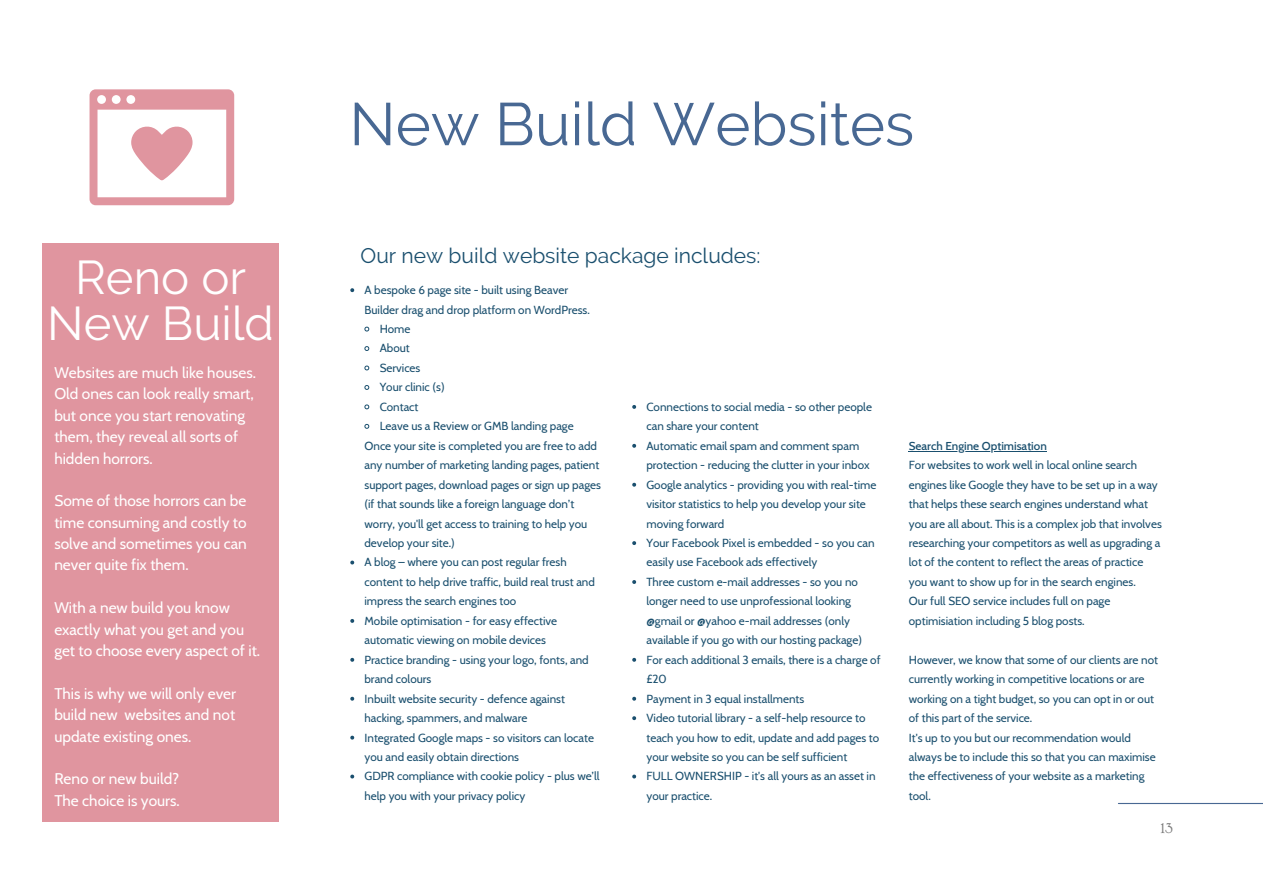
<style>
.page{position:relative;width:1263px;height:894px;background:#fff}
.page>*{position:absolute;margin:0;border:0;box-sizing:border-box;transform-origin:0 0}
.t1{font:60px "Raleway";color:#486893}
.t2{font:47.25px/46px "Raleway";color:#fff;text-align:center}
.t3{font:21px "Raleway";color:#1a4f6e}
.t4{font:15.45px/21.3px "Cabin";color:#fff}
.t5{font:15px "Ovo";color:#7b7b7b}
.t6{font:11.7px/19.5px "Cabin";color:#1a4f6e}
.t7{font:500 11.7px "Cabin";color:#1a4f6e}
</style>
<div class="page">
<svg style="left:350px;top:288px;width:4px;height:4px"></svg>
<svg style="left:364px;top:326px;width:6px;height:6px"></svg>
<svg style="left:364px;top:346px;width:6px;height:5px"></svg>
<svg style="left:364px;top:365px;width:6px;height:6px"></svg>
<svg style="left:364px;top:385px;width:6px;height:5px"></svg>
<svg style="left:364px;top:404px;width:6px;height:6px"></svg>
<svg style="left:364px;top:423px;width:6px;height:6px"></svg>
<svg style="left:350px;top:560px;width:4px;height:4px"></svg>
<svg style="left:350px;top:619px;width:4px;height:3px"></svg>
<svg style="left:350px;top:657px;width:4px;height:4px"></svg>
<svg style="left:350px;top:696px;width:4px;height:4px"></svg>
<svg style="left:350px;top:735px;width:4px;height:4px"></svg>
<svg style="left:350px;top:774px;width:4px;height:4px"></svg>
<svg style="left:632px;top:405px;width:4px;height:4px"></svg>
<svg style="left:632px;top:444px;width:4px;height:3px"></svg>
<svg style="left:632px;top:482px;width:4px;height:4px"></svg>
<svg style="left:632px;top:541px;width:4px;height:4px"></svg>
<svg style="left:632px;top:580px;width:4px;height:3px"></svg>
<svg style="left:632px;top:657px;width:4px;height:4px"></svg>
<svg style="left:632px;top:696px;width:4px;height:4px"></svg>
<svg style="left:632px;top:716px;width:4px;height:4px"></svg>
<svg style="left:632px;top:774px;width:4px;height:4px"></svg>
<svg style="left:90px;top:89px;width:144px;height:116px"></svg>
<hr style="left:1118px;top:802px;width:145px;height:1px;background:#486893">
<hr style="left:909px;top:450px;width:138px;height:1px;background:#1a4f6e">
<div style="left:42px;top:243px;width:237px;height:578px;background:#e0959f"></div>
<p class="t2" style="left:47px;top:254px;width:228px">Reno or<br>New Build</p>
<p class="t4" style="left:54px;top:361px;width:203px">Websites are much like houses.</p>
<p class="t4" style="left:54px;top:383px;width:201px">Old ones can look really smart, but once you start renovating them, they reveal all sorts of hidden horrors.</p>
<p class="t4" style="left:54px;top:490px;width:194px;text-align:justify">Some of those horrors can be time consuming and costly to solve and sometimes you can never quite fix them.</p>
<p class="t4" style="left:54px;top:597px;width:207px">With a new build you know exactly what you get and you get to choose every aspect of it.</p>
<p class="t4" style="left:54px;top:682px;width:183px;text-align:justify">This is why we will only ever build new websites and not update existing ones.</p>
<p class="t4" style="left:54px;top:767px;width:127px">Reno or new build?</p>
<p class="t4" style="left:54px;top:789px;width:127px">The choice is yours.</p>
<p class="t1" style="left:349px;top:89px;width:566px">New Build Websites</p>
<p class="t3" style="left:361px;top:243px;width:401px">Our new build website package includes:</p>
<p class="t6" style="left:364px;top:280px;width:227px">A bespoke 6 page site - built using Beaver<br>Builder drag and drop platform on WordPress.</p>
<p class="t6" style="left:380px;top:319px;width:32px">Home</p>
<p class="t6" style="left:380px;top:338px;width:32px">About</p>
<p class="t6" style="left:380px;top:358px;width:42px">Services</p>
<p class="t6" style="left:380px;top:377px;width:67px">Your clinic (s)</p>
<p class="t6" style="left:380px;top:397px;width:40px">Contact</p>
<p class="t6" style="left:380px;top:416px;width:196px">Leave us a Review or GMB landing page</p>
<p class="t6" style="left:646px;top:397px;width:227px">Connections to social media - so other people can share your content</p>
<p class="t6" style="left:646px;top:435px;width:225px">Automatic email spam and comment spam protection - reducing the clutter in your inbox</p>
<p class="t6" style="left:646px;top:474px;width:232px">Google analytics - providing you with real-time visitor statistics to help you develop your site moving forward</p>
<p class="t6" style="left:646px;top:533px;width:230px">Your Facebook Pixel is embedded - so you can easily use Facebook ads effectively</p>
<p class="t6" style="left:646px;top:571px;width:217px">Three custom e-mail addresses - so you no longer need to use unprofessional looking @gmail or @yahoo e-mail addresses (only available if you go with our hosting package)</p>
<p class="t6" style="left:646px;top:649px;width:236px">For each additional 3 emails, there is a charge of £20</p>
<p class="t6" style="left:646px;top:688px;width:159px">Payment in 3 equal installments</p>
<p class="t6" style="left:646px;top:708px;width:234px">Video tutorial library - a self-help resource to teach you how to edit, update and add pages to your website so you can be self sufficient</p>
<p class="t6" style="left:646px;top:766px;width:231px">FULL OWNERSHIP - it's all yours as an asset in your practice.</p>
<p class="t6" style="left:364px;top:435px;width:238px">Once your site is completed you are free to add any number of marketing landing pages, patient support pages, download pages or sign up pages (if that sounds like a foreign language don’t worry, you'll get access to training to help you develop your site.)</p>
<p class="t6" style="left:364px;top:552px;width:232px">A blog – where you can post regular fresh content to help drive traffic, build real trust and impress the search engines too</p>
<p class="t6" style="left:364px;top:610px;width:194px">Mobile optimisation - for easy effective automatic viewing on mobile devices</p>
<p class="t6" style="left:364px;top:649px;width:226px">Practice branding - using your logo, fonts, and brand colours</p>
<p class="t6" style="left:364px;top:688px;width:202px">Inbuilt website security - defence against hacking, spammers, and malware</p>
<p class="t6" style="left:364px;top:727px;width:231px">Integrated Google maps - so visitors can locate you and easily obtain directions</p>
<p class="t6" style="left:364px;top:766px;width:237px">GDPR compliance with cookie policy - plus we’ll help you with your privacy policy</p>
<p class="t7" style="left:909px;top:438px;width:140px">Search Engine Optimisation</p>
<p class="t6" style="left:909px;top:455px;width:254px">For websites to work well in local online search engines like Google they have to be set up in a way that helps these search engines understand what you are all about. This is a complex job that involves researching your competitors as well as upgrading a lot of the content to reflect the areas of practice you want to show up for in the search engines.</p>
<p class="t6" style="left:909px;top:591px;width:203px">Our full SEO service includes full on page optimisiation including 5 blog posts.</p>
<p class="t6" style="left:909px;top:649px;width:251px">However, we know that some of our clients are not currently working in competitive locations or are working on a tight budget, so you can opt in or out of this part of the service.</p>
<p class="t6" style="left:909px;top:727px;width:248px">It's up to you but our recommendation would always be to include this so that you can maximise the effectiveness of your website as a marketing tool.</p>
<p class="t5" style="left:1160px;top:820px;width:15px">13</p>
</div>
